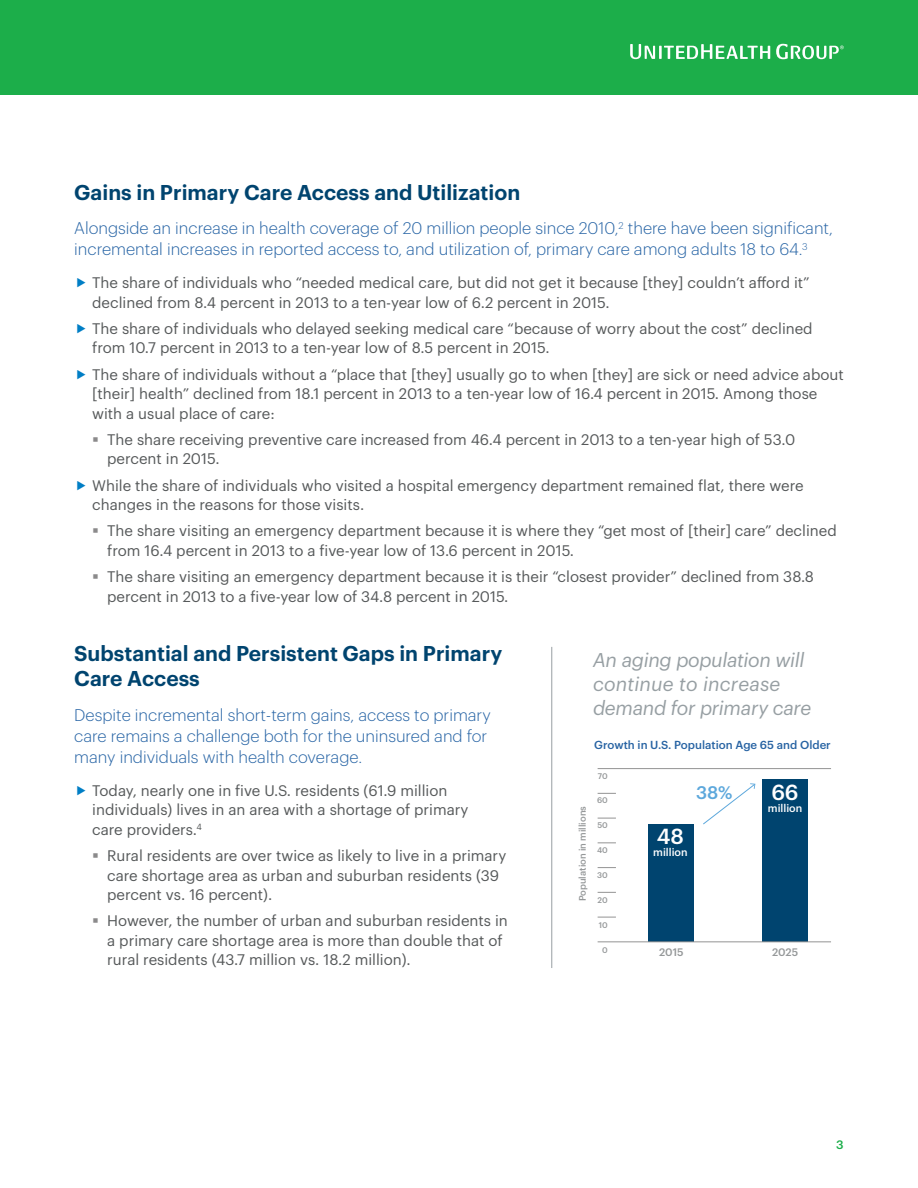
<style>
.page{position:relative;width:918px;height:1188px;background:#fff}
.page>*{position:absolute;margin:0;border:0;box-sizing:border-box;transform-origin:0 0}
.t1{font:500 21.3px "Graphik";color:#fff}
.t2{font:600 21px/25.5px "Graphik";color:#00446f}
.t3{font:italic 19.5px/24px "Graphik";letter-spacing:-.015em;color:#979fa3}
.t4{font:500 17.85px "Graphik";color:#5da8dc}
.t5{font:300 16.5px/21px "Graphik";color:#2764a5}
.t6{font:15px/19.5px "Graphik";color:#56595a}
.t7{font:500 12px "Graphik";color:#1cae4a}
.t8{font:500 11.4px "Graphik";color:#2763a3}
.t9{font:500 10.65px "Graphik";color:#fff}
.t10{font:500 10.65px "Graphik";color:#959899}
.t11{font:500 9.3px "Graphik";color:#959899}
.t12{font:500 7.95px "Graphik";letter-spacing:-.005em;color:#959899}
</style>
<div class="page">
<div style="left:0;top:0;width:918px;height:95px;background:#1cae4a"></div>
<svg style="left:630px;top:44px;width:140px;height:15px"></svg>
<svg style="left:776px;top:44px;width:68px;height:15px"></svg>
<div style="left:649px;top:824px;width:45px;height:117px;background:#00446f"></div>
<div style="left:763px;top:779px;width:45px;height:162px;background:#00446f"></div>
<hr style="left:598px;top:768px;width:233px;height:1px;background:#939393">
<svg style="left:598px;top:793px;width:18px;height:1px"></svg>
<svg style="left:598px;top:818px;width:18px;height:1px"></svg>
<svg style="left:598px;top:843px;width:18px;height:1px"></svg>
<svg style="left:598px;top:867px;width:18px;height:1px"></svg>
<svg style="left:598px;top:892px;width:18px;height:1px"></svg>
<svg style="left:598px;top:917px;width:18px;height:1px"></svg>
<hr style="left:598px;top:942px;width:233px;height:1px;background:#939393">
<svg style="left:703px;top:783px;width:53px;height:42px"></svg>
<hr style="left:551px;top:647px;width:1px;height:321px;background:#979fa3">
<h2 class="t2" style="left:74px;top:177px;width:448px">Gains in Primary Care Access and Utilization</h2>
<p class="t5" style="left:74px;top:216px;width:760px">Alongside an increase in health coverage of 20 million people since 2010,<sup>2</sup> there have been significant, incremental increases in reported access to, and utilization of, primary care among adults 18 to 64.<sup>3</sup></p>
<p class="t6" style="left:92px;top:272px;width:719px">The share of individuals who “needed medical care, but did not get it because [they] couldn’t afford it” declined from 8.4 percent in 2013 to a ten-year low of 6.2 percent in 2015.</p>
<p class="t6" style="left:92px;top:317px;width:722px">The share of individuals who delayed seeking medical care “because of worry about the cost” declined from 10.7 percent in 2013 to a ten-year low of 8.5 percent in 2015.</p>
<p class="t6" style="left:92px;top:363px;width:753px">The share of individuals without a “place that [they] usually go to when [they] are sick or need advice about [their] health” declined from 18.1 percent in 2013 to a ten-year low of 16.4 percent in 2015. Among those with a usual place of care:</p>
<p class="t6" style="left:107px;top:428px;width:689px">The share receiving preventive care increased from 46.4 percent in 2013 to a ten-year high of 53.0 percent in 2015.</p>
<p class="t6" style="left:92px;top:474px;width:713px">While the share of individuals who visited a hospital emergency department remained flat, there were changes in the reasons for those visits.</p>
<p class="t6" style="left:107px;top:520px;width:731px">The share visiting an emergency department because it is where they “get most of [their] care” declined from 16.4 percent in 2013 to a five-year low of 13.6 percent in 2015.</p>
<p class="t6" style="left:107px;top:566px;width:708px">The share visiting an emergency department because it is their “closest provider” declined from 38.8 percent in 2013 to a five-year low of 34.8 percent in 2015.</p>
<h2 class="t2" style="left:74px;top:639px;width:430px">Substantial and Persistent Gaps in Primary<br>Care Access</h2>
<p class="t5" style="left:74px;top:703px;width:418px">Despite incremental short-term gains, access to primary care remains a challenge both for the uninsured and for many individuals with health coverage.</p>
<p class="t6" style="left:92px;top:779px;width:378px">Today, nearly one in five U.S. residents (61.9 million individuals) lives in an area with a shortage of primary care providers.<sup>4</sup></p>
<p class="t6" style="left:107px;top:845px;width:401px">Rural residents are over twice as likely to live in a primary care shortage area as urban and suburban residents (39 percent vs. 16 percent).</p>
<p class="t6" style="left:107px;top:910px;width:402px">However, the number of urban and suburban residents in a primary care shortage area is more than double that of rural residents (43.7 million vs. 18.2 million).</p>
<h3 class="t3" style="left:593px;top:647px;width:220px">An aging population will continue to increase demand for primary care</h3>
<p class="t8" style="left:594px;top:736px;width:238px">Growth in U.S. Population Age 65 and Older</p>
<p class="t11" style="left:575px;top:901px;width:97px;rotate:-90deg">Population in millions</p>
<p class="t12" style="left:598px;top:770px;width:11px">70</p>
<p class="t12" style="left:597px;top:795px;width:12px">60</p>
<p class="t12" style="left:597px;top:819px;width:12px">50</p>
<p class="t12" style="left:597px;top:844px;width:12px">40</p>
<p class="t12" style="left:597px;top:869px;width:12px">30</p>
<p class="t12" style="left:598px;top:894px;width:12px">20</p>
<p class="t12" style="left:599px;top:919px;width:10px">10</p>
<p class="t12" style="left:602px;top:944px;width:7px">0</p>
<p class="t10" style="left:772px;top:944px;width:28px">2025</p>
<p class="t4" style="left:696px;top:779px;width:38px">38%</p>
<h1 class="t1" style="left:772px;top:776px;width:29px">66</h1>
<p class="t9" style="left:768px;top:800px;width:36px">million</p>
<h1 class="t1" style="left:657px;top:820px;width:29px">48</h1>
<p class="t9" style="left:653px;top:844px;width:36px">million</p>
<p class="t10" style="left:659px;top:944px;width:26px">2015</p>
<p class="t7" style="left:836px;top:1136px;width:9px">3</p>
</div>
